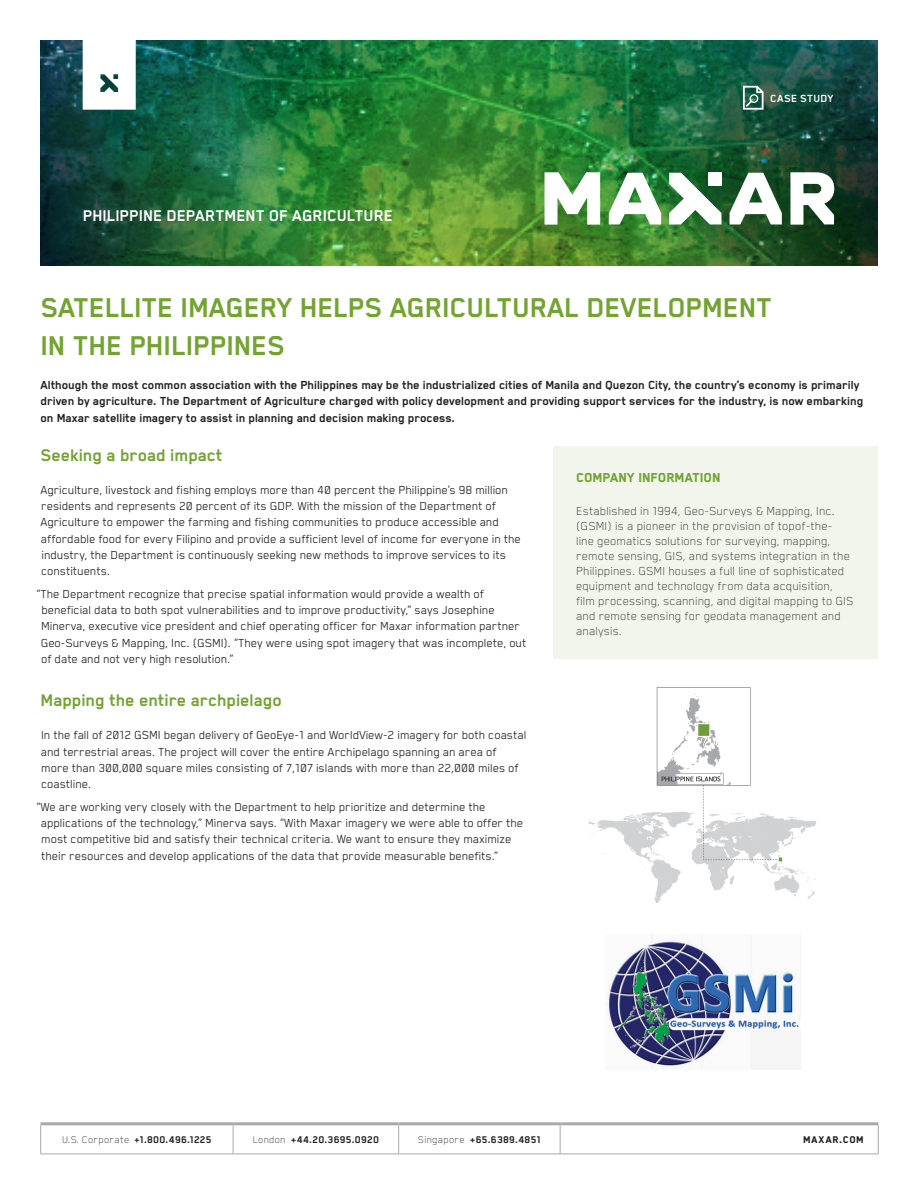
<style>
.page{position:relative;width:918px;height:1188px;background:#fff}
.page>*{position:absolute;margin:0;border:0;box-sizing:border-box;transform-origin:0 0}
.t1{font:700 31.5px/37.8px "Blender";color:#73a432}
.Subhead{font:700 19.5px "Blender";color:#73a432}
.Title_Page_Header{font:700 18px "Blender";color:#fff}
.Highlight_Column_Hea{font:800 15px "Blender";color:#73a432}
.bullet_list{font:13.5px/16.2px "Blender";color:#231f20}
.Highlight_Column_Hea-2{font:100 13.5px/15px "Blender";letter-spacing:.01em;color:#231f20}
.Intro_Paragraph{font:700 13.5px/16.2px "Blender";color:#231f20}
.Icon_Copy{font:700 12px "Blender";letter-spacing:.03em;color:#fff}
.t2{font:700 11.25px "Blender";letter-spacing:.03em;color:#231f20}
.t3{font:800 11.25px "Blender";letter-spacing:.06em;color:#231f20}
.s1{font-weight:100}
</style>
<div class="page">
<img style="left:40px;top:40px;width:838px;height:226px">
<svg style="left:743px;top:86px;width:21px;height:24px"></svg>
<svg style="left:669px;top:173px;width:52px;height:51px"></svg>
<div style="left:708px;top:173px;width:13px;height:13px;background:#fff"></div>
<svg style="left:730px;top:173px;width:52px;height:51px"></svg>
<svg style="left:609px;top:173px;width:52px;height:51px"></svg>
<svg style="left:790px;top:173px;width:44px;height:51px"></svg>
<svg style="left:545px;top:173px;width:55px;height:51px"></svg>
<svg style="left:83px;top:40px;width:53px;height:70px"></svg>
<div style="left:553px;top:446px;width:325px;height:213px;background:#f1f5ec"></div>
<svg style="left:40px;top:1125px;width:1px;height:29px"></svg>
<svg style="left:233px;top:1125px;width:1px;height:29px"></svg>
<svg style="left:398px;top:1125px;width:1px;height:29px"></svg>
<svg style="left:560px;top:1125px;width:1px;height:29px"></svg>
<svg style="left:878px;top:1125px;width:1px;height:29px"></svg>
<hr style="left:40px;top:1154px;width:193px;height:1px;background:#a8a9ad">
<hr style="left:233px;top:1154px;width:166px;height:1px;background:#a8a9ad">
<hr style="left:399px;top:1154px;width:161px;height:1px;background:#a8a9ad">
<hr style="left:560px;top:1154px;width:318px;height:1px;background:#a8a9ad">
<hr style="left:40px;top:1122px;width:193px;height:3px;background:#a8a9ad">
<hr style="left:233px;top:1122px;width:166px;height:3px;background:#a8a9ad">
<hr style="left:399px;top:1122px;width:161px;height:3px;background:#a8a9ad">
<hr style="left:560px;top:1122px;width:318px;height:3px;background:#a8a9ad">
<img style="left:588px;top:687px;width:228px;height:216px">
<img style="left:608px;top:941px;width:191px;height:125px">
<p class="Title_Page_Header" style="left:83px;top:206px;width:312px">PHILIPPINE DEPARTMENT OF AGRICULTURE</p>
<p class="Icon_Copy" style="left:770px;top:92px;width:65px">CASE STUDY</p>
<p class="t1" style="left:40px;top:289px;width:733px">SATELLITE IMAGERY HELPS AGRICULTURAL DEVELOPMENT<br>IN THE PHILIPPINES</p>
<p class="Intro_Paragraph" style="left:40px;top:377px;width:824px">Although the most common association with the Philippines may be the industrialized cities of Manila and Quezon City, the country’s economy is primarily driven by agriculture. The Department of Agriculture charged with policy development and providing support services for the industry, is now embarking on Maxar satellite imagery to assist in planning and decision making process.</p>
<p class="Subhead" style="left:40px;top:445px;width:184px">Seeking a broad impact</p>
<p class="bullet_list" style="left:40px;top:482px;width:482px">Agriculture, livestock and fishing employs more than 40 percent the Philippine’s 98 million residents and represents 20 percent of its GDP. With the mission of the Department of Agriculture to empower the farming and fishing communities to produce accessible and affordable food for every Filipino and provide a sufficient level of income for everyone in the industry, the Department is continuously seeking new methods to improve services to its constituents.</p>
<p class="bullet_list" style="left:41px;top:586px;width:487px;text-indent:-4px">“The Department recognize that precise spatial information would provide a wealth of beneficial data to both spot vulnerabilities and to improve productivity,” says Josephine Minerva, executive vice president and chief operating officer for Maxar information partner Geo-Surveys &amp; Mapping, Inc. (GSMI). “They were using spot imagery that was incomplete, out of date and not very high resolution.”</p>
<p class="Subhead" style="left:40px;top:690px;width:243px">Mapping the entire archpielago</p>
<p class="bullet_list" style="left:41px;top:727px;width:487px">In the fall of 2012 GSMI began delivery of GeoEye-1 and WorldView-2 imagery for both coastal and terrestrial areas. The project will cover the entire Archipelago spanning an area of more than 300,000 square miles consisting of 7,107 islands with more than 22,000 miles of coastline.</p>
<p class="bullet_list" style="left:41px;top:799px;width:484px;text-indent:-4px">“We are working very closely with the Department to help prioritize and determine the applications of the technology,” Minerva says. “With Maxar imagery we were able to offer the most competitive bid and satisfy their technical criteria. We want to ensure they maximize their resources and develop applications of the data that provide measurable benefits.”</p>
<p class="Highlight_Column_Hea" style="left:576px;top:470px;width:146px">COMPANY INFORMATION</p>
<p class="Highlight_Column_Hea-2" style="left:576px;top:503px;width:279px">Established in 1994, Geo-Surveys &amp; Mapping, Inc. (GSMI) is a pioneer in the provision of topof-the&shy;line geomatics solutions for surveying, mapping, remote sensing, GIS, and systems integration in the Philippines. GSMI houses a full line of sophisticated equipment and technology from data acquisition, film processing, scanning, and digital mapping to GIS and remote sensing for geodata management and analysis.</p>
<p class="t2" style="left:62px;top:1134px;width:151px"><span class="s1">U.S. Corporate</span> +1.800.496.1225</p>
<p class="t2" style="left:253px;top:1134px;width:128px"><span class="s1">London</span> +44.20.3695.0920</p>
<p class="t2" style="left:418px;top:1134px;width:125px"><span class="s1">Singapore</span> +65.6389.4851</p>
<p class="t3" style="left:803px;top:1134px;width:62px">MAXAR.COM</p>
</div>
